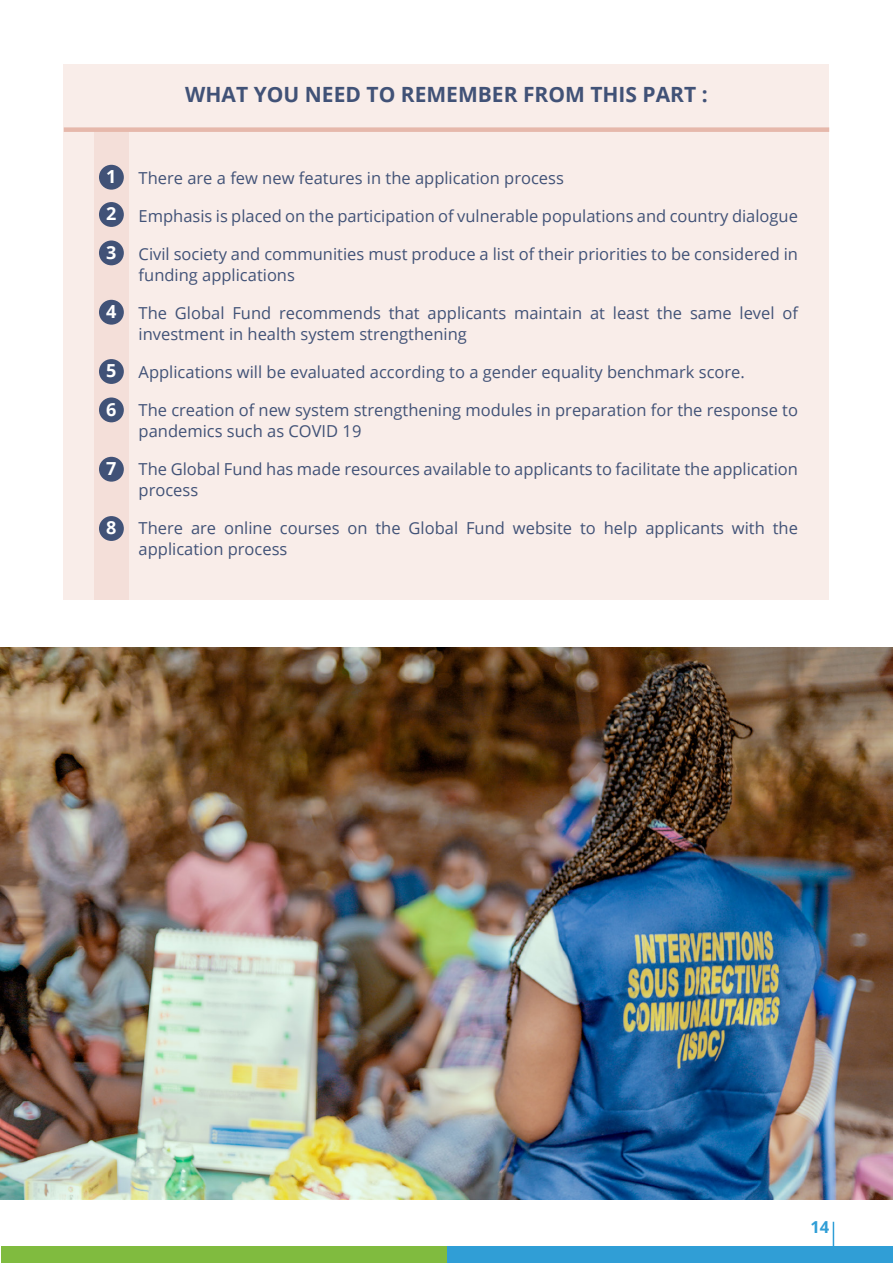
<style>
.page{position:relative;width:893px;height:1263px;background:#fff}
.page>*{position:absolute;margin:0;border:0;box-sizing:border-box;transform-origin:0 0}
.t1{font:700 21px "Open Sans";color:#415277}
.t2{font:700 18px/37.8px "Open Sans";color:#fff;text-align:justify}
.t3{font:16.5px/21px "Open Sans";color:#415277}
.t4{font:700 16.5px "Open Sans";color:#309ed6}
</style>
<div class="page">
<div style="left:1px;top:1247px;width:446px;height:16px;background:#80bb3f"></div>
<div style="left:447px;top:1247px;width:446px;height:16px;background:#309ed6"></div>
<hr style="left:833px;top:1222px;width:1px;height:35px;background:#309ed6">
<div style="left:64px;top:64px;width:765px;height:536px;background:#f9ede9"></div>
<div style="left:94px;top:130px;width:34px;height:470px;background:#f4dfd9"></div>
<div style="left:99px;top:165px;width:25px;height:25px;background:#415277;border-radius:50%"></div>
<div style="left:99px;top:202px;width:25px;height:25px;background:#415277;border-radius:50%"></div>
<div style="left:99px;top:240px;width:25px;height:25px;background:#415277;border-radius:50%"></div>
<div style="left:99px;top:300px;width:25px;height:25px;background:#415277;border-radius:50%"></div>
<div style="left:99px;top:359px;width:25px;height:25px;background:#415277;border-radius:50%"></div>
<div style="left:99px;top:397px;width:25px;height:25px;background:#415277;border-radius:50%"></div>
<div style="left:99px;top:457px;width:25px;height:25px;background:#415277;border-radius:50%"></div>
<div style="left:99px;top:516px;width:25px;height:25px;background:#415277;border-radius:50%"></div>
<div style="left:64px;top:127px;width:765px;height:5px;background:#e6b8ab"></div>
<img style="left:0;top:647px;width:893px;height:552px">
<p class="t1" style="left:185px;top:80px;width:524px">WHAT YOU NEED TO REMEMBER FROM THIS PART :</p>
<p class="t2" style="left:106px;top:157px;width:12px">1<br>2<br>3</p>
<p class="t2" style="left:106px;top:292px;width:12px">4</p>
<p class="t2" style="left:106px;top:351px;width:12px;line-height:38.4px">5<br>6</p>
<p class="t2" style="left:106px;top:449px;width:12px">7</p>
<p class="t2" style="left:106px;top:509px;width:12px">8</p>
<p class="t3" style="left:139px;top:167px;width:427px">There are a few new features in the application process</p>
<p class="t3" style="left:139px;top:205px;width:661px">Emphasis is placed on the participation of vulnerable populations and country dialogue</p>
<p class="t3" style="left:139px;top:243px;width:661px">Civil society and communities must produce a list of their priorities to be considered in funding applications</p>
<p class="t3" style="left:139px;top:302px;width:661px">The Global Fund recommends that applicants maintain at least the same level of investment in health system strengthening</p>
<p class="t3" style="left:139px;top:361px;width:608px">Applications will be evaluated according to a gender equality benchmark score.</p>
<p class="t3" style="left:139px;top:399px;width:661px">The creation of new system strengthening modules in preparation for the response to pandemics such as COVID 19</p>
<p class="t3" style="left:139px;top:458px;width:661px">The Global Fund has made resources available to applicants to facilitate the application process</p>
<p class="t3" style="left:139px;top:517px;width:661px">There are online courses on the Global Fund website to help applicants with the application process</p>
<p class="t4" style="left:810px;top:1215px;width:20px">14</p>
</div>
